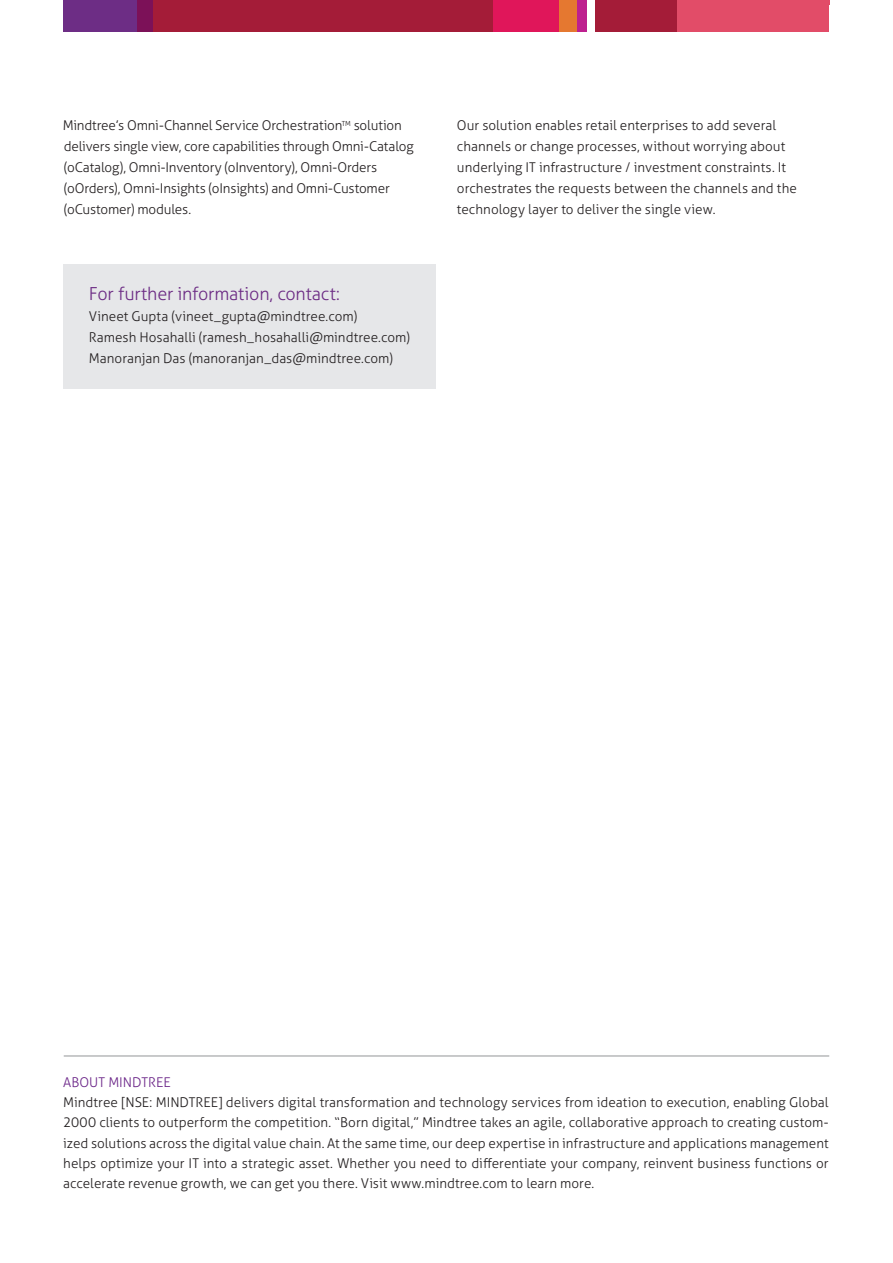
<style>
.page{position:relative;width:893px;height:1263px;background:#fff}
.page>*{position:absolute;margin:0;border:0;box-sizing:border-box;transform-origin:0 0}
.t1{font:300 18px "Aller Typo";letter-spacing:-.015em;color:#6d2d85}
.t2{font:300 13.5px/21px "Aller Typo";color:#231f20}
.t3{font:300 13.5px "Aller Typo";color:#6c2789}
</style>
<div class="page">
<div style="left:64px;top:264px;width:372px;height:124px;background:#e6e7e9"></div>
<div style="left:677px;top:0;width:152px;height:31px;background:#e24c68"></div>
<div style="left:577px;top:0;width:10px;height:31px;background:#be208f"></div>
<div style="left:559px;top:0;width:18px;height:31px;background:#e57830"></div>
<div style="left:596px;top:0;width:81px;height:31px;background:#a41c38"></div>
<div style="left:153px;top:0;width:340px;height:31px;background:#a41c38"></div>
<div style="left:493px;top:0;width:66px;height:31px;background:#e0165a"></div>
<div style="left:64px;top:0;width:73px;height:31px;background:#6d2d85"></div>
<div style="left:137px;top:0;width:16px;height:31px;background:#7c1158"></div>
<hr style="left:64px;top:1055px;width:765px;height:1px;background:#939598">
<p class="t2" style="left:63px;top:115px;width:352px">Mindtree’s Omni-Channel Service Orchestration<sup>TM</sup> solution delivers single view, core capabilities through Omni-Catalog (oCatalog), Omni-Inventory (oInventory), Omni-Orders (oOrders), Omni-Insights (oInsights) and Omni-Customer (oCustomer) modules.</p>
<p class="t2" style="left:457px;top:115px;width:342px">Our solution enables retail enterprises to add several channels or change processes, without worrying about underlying IT infrastructure / investment constraints. It orchestrates the requests between the channels and the technology layer to deliver the single view.</p>
<h1 class="t1" style="left:89px;top:283px;width:252px">For further information, contact:</h1>
<p class="t2" style="left:89px;top:305px;width:323px">Vineet Gupta (vineet_gupta@mindtree.com)<br>Ramesh Hosahalli (ramesh_hosahalli@mindtree.com)<br>Manoranjan Das (manoranjan_das@mindtree.com)</p>
<p class="t3" style="left:63px;top:1074px;width:109px">ABOUT MINDTREE</p>
<p class="t2" style="left:63px;top:1092px;width:767px;line-height:20.2px;text-align:justify">Mindtree [NSE: MINDTREE] delivers digital transformation and technology services from ideation to execution, enabling Global 2000 clients to outperform the competition. “Born digital,” Mindtree takes an agile, collaborative approach to creating custom&shy;ized solutions across the digital value chain. At the same time, our deep expertise in infrastructure and applications management helps optimize your IT into a strategic asset. Whether you need to differentiate your company, reinvent business functions or accelerate revenue growth, we can get you there. Visit www.mindtree.com to learn more.</p>
</div>
